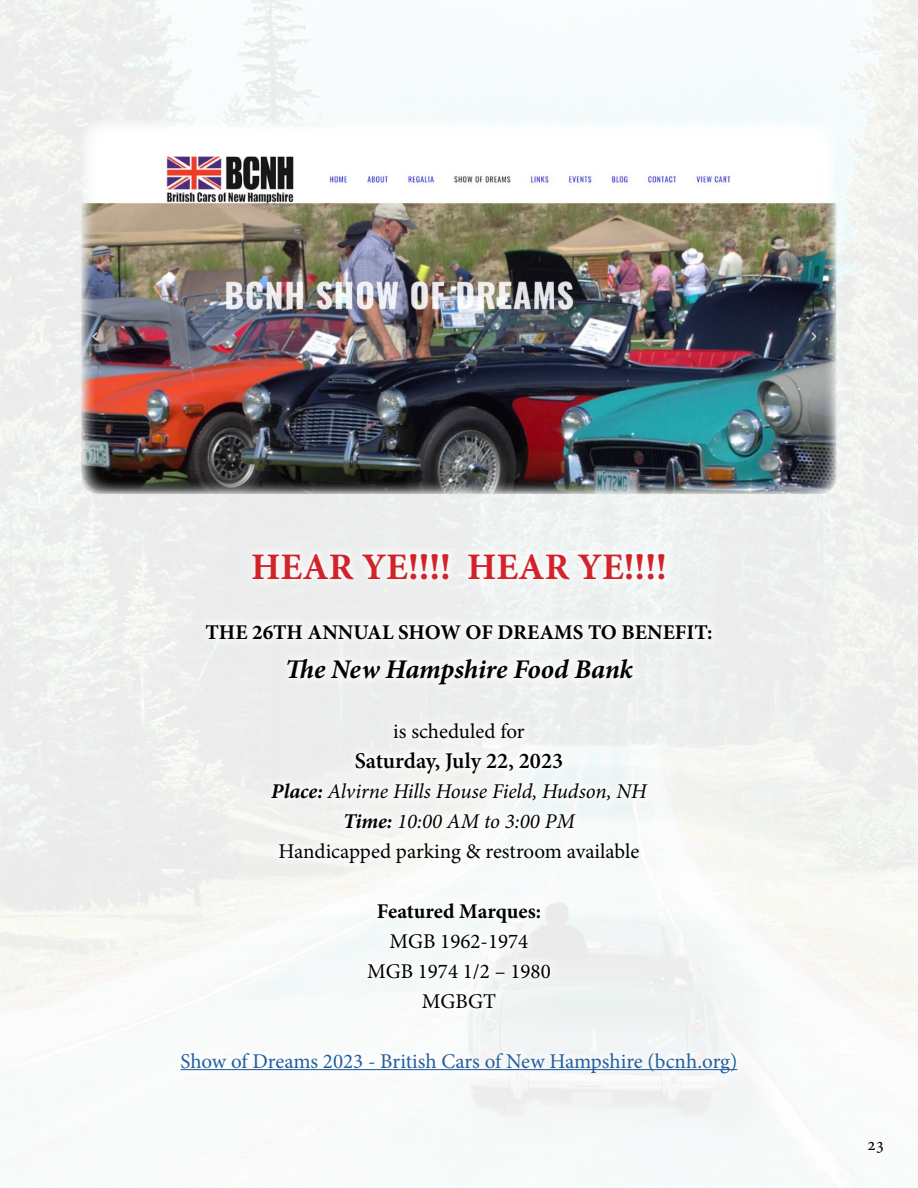
<style>
.page{position:relative;width:918px;height:1188px;background:#fff}
.page>*{position:absolute;margin:0;border:0;box-sizing:border-box;transform-origin:0 0}
.t1{font:700 37.5px "Minion Pro";color:#d2232a}
.t2{font:italic 700 27px "Minion Pro";letter-spacing:-.01em;color:#000}
.t3{font:600 22.5px "Minion Pro";color:#000}
.t4{font:italic 21px/30px "Minion Pro";letter-spacing:-.005em;color:#000;text-align:center}
.t5{font:21px "Minion Pro";letter-spacing:-.005em;color:#215e9e}
.t6{font:700 21px "Minion Pro";color:#000}
.t7{font:21px/30px "Minion Pro";color:#000;text-align:center}
.t8{font:18px "Minion Pro";color:#000}
.s1{font-weight:700}
.s2{font-style:normal}
</style>
<div class="page">
<div style="left:171px;top:544px;width:576px;height:538px;background:#f4f6f4"></div>
<hr style="left:181px;top:1069px;width:556px;height:1px;background:#215e9e">
<img style="left:81px;top:157px;width:756px;height:337px">
<h1 class="t1" style="left:251px;top:540px;width:417px">HEAR YE!!!! HEAR YE!!!!</h1>
<p class="t6" style="left:206px;top:617px;width:508px">THE 26TH ANNUAL SHOW OF DREAMS TO BENEFIT:</p>
<p class="t2" style="left:285px;top:650px;width:349px">The New Hampshire Food Bank</p>
<p class="t7" style="left:393px;top:716px;width:133px">is scheduled for</p>
<p class="t3" style="left:355px;top:745px;width:210px">Saturday, July 22, 2023</p>
<p class="t4" style="left:271px;top:776px;width:377px"><span class="s1">Place:</span> Alvirne Hills House Field, Hudson, NH<br><span class="s1">Time:</span> 10:00 AM to 3:00 PM<br><span class="s2">Handicapped parking &amp; restroom available</span></p>
<p class="t6" style="left:377px;top:896px;width:166px">Featured Marques:</p>
<p class="t7" style="left:367px;top:926px;width:185px">MGB 1962-1974<br>MGB 1974 1/2 – 1980<br>MGBGT</p>
<p class="t5" style="left:181px;top:1047px;width:558px">Show of Dreams 2023 - British Cars of New Hampshire (bcnh.org)</p>
<p class="t8" style="left:867px;top:1132px;width:19px">23</p>
</div>
